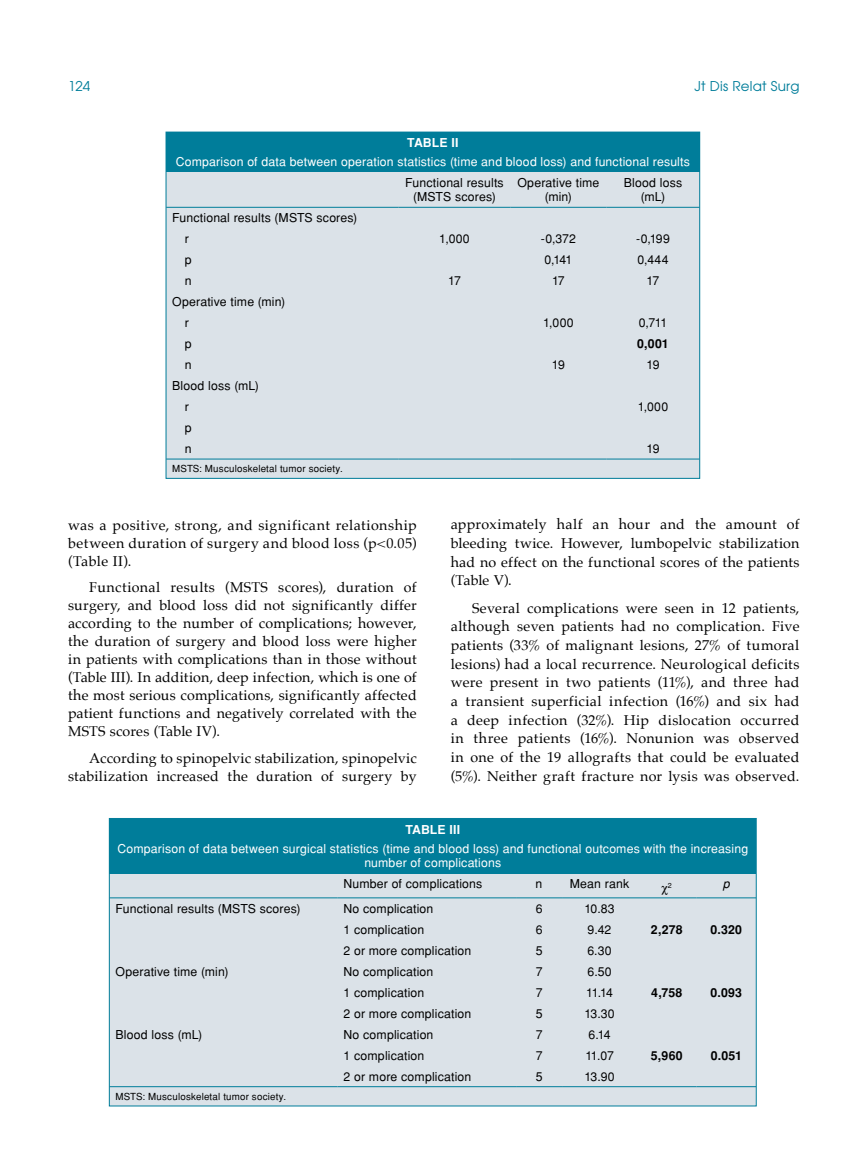
<style>
.page{position:relative;width:859px;height:1170px;background:#fff}
.page>*{position:absolute;margin:0;border:0;box-sizing:border-box;transform-origin:0 0}
.t1{font:14.25px/18.6px "Palatino";letter-spacing:.015em;color:#000;text-align:justify}
.t2{font:13.5px "Avant Garde Tr";letter-spacing:.015em;color:#007d9a}
.t3{font:12.3px/21px "Helvetica Normal Tr";letter-spacing:.015em;color:#000}
.t4{font:12.3px/14.7px "Helvetica Normal Tr";letter-spacing:.015em;color:#fff;text-align:center}
.t5{font:700 12.3px "Helvetica Tr";letter-spacing:.02em;color:#000}
.t6{font:700 12.3px "Helvetica Tr";letter-spacing:.02em;color:#fff}
.t7{font:italic 12.3px "Helvetica Tr";color:#000}
.t8{font:9.75px "Helvetica Normal Tr";letter-spacing:.02em;color:#000}
.t9{font:7.2px "Helvetica Normal Tr";color:#000}
</style>
<div class="page">
<div style="left:166px;top:132px;width:534px;height:346px;background:#dbe2e8"></div>
<div style="left:166px;top:132px;width:533px;height:39px;background:#007d9a"></div>
<hr style="left:166px;top:207px;width:233px;height:1px;background:#007d9a">
<hr style="left:399px;top:207px;width:111px;height:1px;background:#007d9a">
<hr style="left:510px;top:207px;width:96px;height:1px;background:#007d9a">
<hr style="left:606px;top:207px;width:93px;height:1px;background:#007d9a">
<hr style="left:166px;top:459px;width:233px;height:1px;background:#007d9a">
<hr style="left:399px;top:459px;width:111px;height:1px;background:#007d9a">
<hr style="left:510px;top:459px;width:96px;height:1px;background:#007d9a">
<hr style="left:606px;top:459px;width:93px;height:1px;background:#007d9a">
<div style="left:109px;top:818px;width:647px;height:287px;background:#dbe2e8"></div>
<div style="left:110px;top:818px;width:646px;height:55px;background:#007d9a"></div>
<hr style="left:110px;top:1086px;width:227px;height:1px;background:#007d9a">
<hr style="left:337px;top:1086px;width:179px;height:1px;background:#007d9a">
<hr style="left:516px;top:1086px;width:46px;height:1px;background:#007d9a">
<hr style="left:562px;top:1086px;width:75px;height:1px;background:#007d9a">
<hr style="left:637px;top:1086px;width:59px;height:1px;background:#007d9a">
<hr style="left:696px;top:1086px;width:60px;height:1px;background:#007d9a">
<hr style="left:110px;top:897px;width:227px;height:1px;background:#007d9a">
<hr style="left:337px;top:897px;width:179px;height:1px;background:#007d9a">
<hr style="left:516px;top:897px;width:46px;height:1px;background:#007d9a">
<hr style="left:562px;top:897px;width:75px;height:1px;background:#007d9a">
<hr style="left:637px;top:897px;width:59px;height:1px;background:#007d9a">
<hr style="left:696px;top:897px;width:60px;height:1px;background:#007d9a">
<p class="t2" style="left:68px;top:77px;width:24px">124</p>
<p class="t2" style="left:694px;top:77px;width:106px">Jt Dis Relat Surg</p>
<p class="t6" style="left:407px;top:135px;width:53px">TABLE II</p>
<p class="t4" style="left:176px;top:154px;width:516px">Comparison of data between operation statistics (time and blood loss) and functional results</p>
<p class="t3" style="left:405px;top:175px;width:100px;line-height:14.7px;text-align:center">Functional results (MSTS scores)</p>
<p class="t3" style="left:517px;top:175px;width:83px;line-height:14.7px;text-align:center">Operative time (min)</p>
<p class="t3" style="left:624px;top:175px;width:60px;line-height:14.7px;text-align:center">Blood loss (mL)</p>
<p class="t3" style="left:185px;top:207px;width:174px;text-indent:-13px">Functional results (MSTS scores) r</p>
<p class="t3" style="left:439px;top:228px;width:32px">1,000</p>
<p class="t3" style="left:541px;top:228px;width:36px">-0,372</p>
<p class="t3" style="left:636px;top:228px;width:35px">-0,199</p>
<p class="t3" style="left:185px;top:249px;width:8px">p</p>
<p class="t3" style="left:544px;top:249px;width:30px">0,141</p>
<p class="t3" style="left:637px;top:249px;width:33px">0,444</p>
<p class="t3" style="left:185px;top:270px;width:8px">n</p>
<p class="t3" style="left:448px;top:270px;width:14px">17</p>
<p class="t3" style="left:552px;top:270px;width:14px">17</p>
<p class="t3" style="left:647px;top:270px;width:14px">17</p>
<p class="t3" style="left:185px;top:291px;width:102px;text-indent:-13px">Operative time (min) r</p>
<p class="t3" style="left:543px;top:312px;width:32px">1,000</p>
<p class="t3" style="left:639px;top:312px;width:30px">0,711</p>
<p class="t3" style="left:185px;top:333px;width:8px">p</p>
<p class="t5" style="left:637px;top:336px;width:33px">0,001</p>
<p class="t3" style="left:185px;top:354px;width:8px">n</p>
<p class="t3" style="left:552px;top:354px;width:15px">19</p>
<p class="t3" style="left:646px;top:354px;width:15px">19</p>
<p class="t3" style="left:185px;top:375px;width:76px;text-indent:-13px">Blood loss (mL) r</p>
<p class="t3" style="left:638px;top:396px;width:32px">1,000</p>
<p class="t3" style="left:185px;top:417px;width:8px">p n</p>
<p class="t8" style="left:172px;top:463px;width:172px">MSTS: Musculoskeletal tumor society.</p>
<p class="t1" style="left:68px;top:515px;width:350px;line-height:18px">was a positive, strong, and significant relationship between duration of surgery and blood loss (p&lt;0.05) (Table II).</p>
<p class="t1" style="left:68px;top:578px;width:350px;line-height:18px;text-indent:21px">Functional results (MSTS scores), duration of surgery, and blood loss did not significantly differ according to the number of complications; however, the duration of surgery and blood loss were higher in patients with complications than in those without (Table III). In addition, deep infection, which is one of the most serious complications, significantly affected patient functions and negatively correlated with the MSTS scores (Table IV).</p>
<p class="t1" style="left:68px;top:748px;width:350px;line-height:18px;text-align:right">According to spinopelvic stabilization, spinopelvic stabilization increased the duration of surgery by</p>
<p class="t3" style="left:646px;top:438px;width:15px">19</p>
<p class="t1" style="left:451px;top:515px;width:350px">approximately half an hour and the amount of bleeding twice. However, lumbopelvic stabilization had no effect on the functional scores of the patients (Table V).</p>
<p class="t1" style="left:451px;top:598px;width:350px;text-indent:21px">Several complications were seen in 12 patients, although seven patients had no complication. Five patients (33% of malignant lesions, 27% of tumoral lesions) had a local recurrence. Neurological deficits were present in two patients (11%), and three had a transient superficial infection (16%) and six had a deep infection (32%). Hip dislocation occurred in three patients (16%). Nonunion was observed in one of the 19 allografts that could be evaluated (5%). Neither graft fracture nor lysis was observed.</p>
<p class="t6" style="left:405px;top:821px;width:56px">TABLE III</p>
<p class="t4" style="left:117px;top:840px;width:632px">Comparison of data between surgical statistics (time and blood loss) and functional outcomes with the increasing number of complications</p>
<p class="t3" style="left:343px;top:873px;width:140px">Number of complications</p>
<p class="t3" style="left:536px;top:873px;width:8px">n</p>
<p class="t3" style="left:570px;top:873px;width:61px">Mean rank</p>
<p class="t9" style="left:668px;top:880px;width:5px">2</p>
<p class="t7" style="left:723px;top:876px;width:8px">p</p>
<p class="t3" style="left:116px;top:897px;width:187px">Functional results (MSTS scores)</p>
<p class="t3" style="left:343px;top:897px;width:91px">No complication</p>
<p class="t3" style="left:536px;top:897px;width:8px">6</p>
<p class="t3" style="left:584px;top:897px;width:32px">10.83</p>
<p class="t3" style="left:343px;top:918px;width:82px">1 complication</p>
<p class="t3" style="left:536px;top:918px;width:8px">6</p>
<p class="t3" style="left:588px;top:918px;width:25px">9.42</p>
<p class="t5" style="left:651px;top:922px;width:33px">2,278</p>
<p class="t5" style="left:710px;top:922px;width:33px">0.320</p>
<p class="t3" style="left:343px;top:939px;width:129px">2 or more complication</p>
<p class="t3" style="left:536px;top:939px;width:8px">5</p>
<p class="t3" style="left:587px;top:939px;width:26px">6.30</p>
<p class="t3" style="left:116px;top:960px;width:114px">Operative time (min)</p>
<p class="t3" style="left:343px;top:960px;width:91px">No complication</p>
<p class="t3" style="left:536px;top:960px;width:8px">7</p>
<p class="t3" style="left:587px;top:960px;width:26px">6.50</p>
<p class="t3" style="left:343px;top:981px;width:82px">1 complication</p>
<p class="t3" style="left:536px;top:981px;width:8px">7</p>
<p class="t3" style="left:586px;top:981px;width:29px">11.14</p>
<p class="t5" style="left:651px;top:984px;width:32px">4,758</p>
<p class="t5" style="left:710px;top:984px;width:33px">0.093</p>
<p class="t3" style="left:343px;top:1002px;width:129px">2 or more complication</p>
<p class="t3" style="left:536px;top:1002px;width:8px">5</p>
<p class="t3" style="left:584px;top:1002px;width:32px">13.30</p>
<p class="t3" style="left:116px;top:1023px;width:88px">Blood loss (mL)</p>
<p class="t3" style="left:343px;top:1023px;width:91px">No complication</p>
<p class="t3" style="left:536px;top:1023px;width:8px">7</p>
<p class="t3" style="left:588px;top:1023px;width:24px">6.14</p>
<p class="t3" style="left:343px;top:1044px;width:82px">1 complication</p>
<p class="t3" style="left:536px;top:1044px;width:8px">7</p>
<p class="t3" style="left:585px;top:1044px;width:30px">11.07</p>
<p class="t5" style="left:651px;top:1047px;width:33px">5,960</p>
<p class="t5" style="left:711px;top:1047px;width:33px">0.051</p>
<p class="t3" style="left:343px;top:1065px;width:129px">2 or more complication</p>
<p class="t3" style="left:536px;top:1065px;width:8px">5</p>
<p class="t3" style="left:584px;top:1065px;width:32px">13.90</p>
<p class="t8" style="left:116px;top:1090px;width:172px">MSTS: Musculoskeletal tumor society.</p>
</div>
